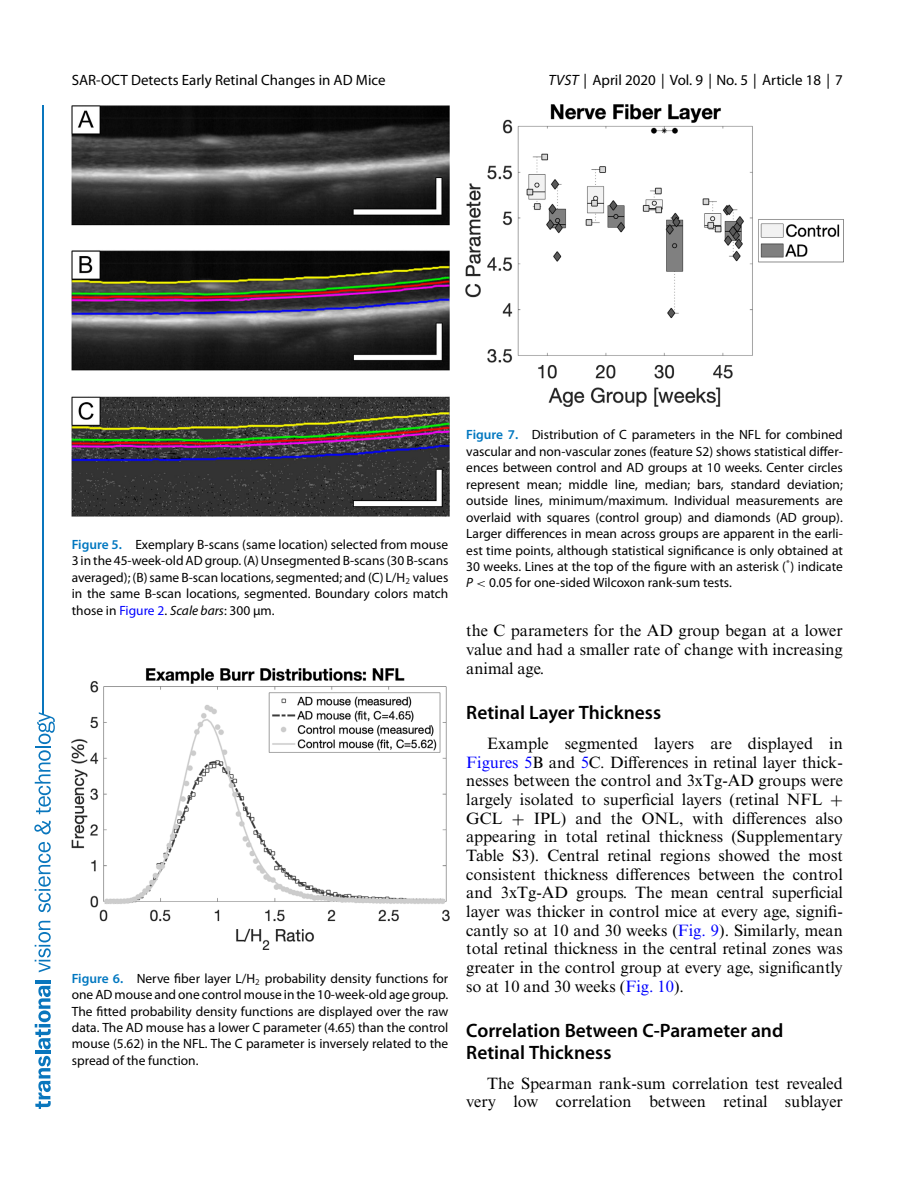
<style>
.page{position:relative;width:918px;height:1188px;background:#fff}
.page>*{position:absolute;margin:0;border:0;box-sizing:border-box;transform-origin:0 0}
.t1{font:600 19.5px/21.6px "Myriad Pro";color:#000}
.t2{font:16.5px/18.8px "Times NRMT Pro";color:#000;text-align:justify}
.t3{font:15px "Myriad Pro";color:#000}
.t4{font:13.5px/16.5px "Myriad Pro";color:#000;text-align:justify}
.s1{font-style:italic}
.s2{font-weight:600;color:#0077c0}
.s3{color:#00f}
.s4{font-family:"RMTMI"}
.s5{font-family:"MTSY"}
</style>
<div class="page">
<hr style="left:42px;top:105px;width:2px;height:608px;background:#0976bd">
<svg style="left:35px;top:1056px;width:16px;height:53px"></svg>
<hr style="left:35px;top:1051px;width:15px;height:3px;background:#0976bd">
<svg style="left:35px;top:986px;width:16px;height:63px"></svg>
<hr style="left:35px;top:980px;width:15px;height:3px;background:#0976bd">
<svg style="left:35px;top:921px;width:16px;height:51px"></svg>
<svg style="left:35px;top:842px;width:16px;height:70px"></svg>
<svg style="left:34px;top:821px;width:17px;height:13px"></svg>
<svg style="left:35px;top:712px;width:20px;height:102px"></svg>
<img style="left:71px;top:106px;width:378px;height:410px">
<img style="left:71px;top:669px;width:378px;height:281px">
<img style="left:466px;top:105px;width:378px;height:302px">
<p class="t3" style="left:72px;top:75px;width:315px">SAR-OCT Detects Early Retinal Changes in AD Mice</p>
<p class="t3" style="left:548px;top:75px;width:296px"><span class="s1">TVST</span> | April 2020 | Vol. 9 | No. 5 | Article 18 | 7</p>
<p class="t4" style="left:72px;top:537px;width:378px"><span class="s2">Figure 5.</span> Exemplary B-scans (same location) selected from mouse 3 in the 45-week-old AD group. (A) Unsegmented B-scans (30 B-scans averaged); (B) same B-scan locations, segmented; and (C) L/H<sub>2</sub> values in the same B-scan locations, segmented. Boundary colors match those in <span class="s3">Figure 2</span>. <span class="s1">Scale bars</span>: 300 μm.</p>
<p class="t4" style="left:72px;top:971px;width:378px"><span class="s2">Figure 6.</span> Nerve fiber layer L/H<sub>2</sub> probability density functions for one AD mouse and one control mouse in the 10-week-old age group.<br>The fitted probability density functions are displayed over the raw data. The AD mouse has a lower C parameter (4.65) than the control mouse (5.62) in the NFL. The C parameter is inversely related to the spread of the function.</p>
<p class="t4" style="left:466px;top:428px;width:378px"><span class="s2">Figure 7.</span> Distribution of C parameters in the NFL for combined vascular and non-vascular zones (feature S2) shows statistical differ&shy;ences between control and AD groups at 10 weeks. Center circles represent mean; middle line, median; bars, standard deviation; outside lines, minimum/maximum. Individual measurements are overlaid with squares (control group) and diamonds (AD group).<br>Larger differences in mean across groups are apparent in the earli&shy;est time points, although statistical significance is only obtained at 30 weeks. Lines at the top of the figure with an asterisk (<sup>*</sup>) indicate <span class="s1">P</span> <span class="s4">&lt;</span> 0.05 for one-sided Wilcoxon rank-sum tests.</p>
<p class="t2" style="left:466px;top:623px;width:378px">the C parameters for the AD group began at a lower value and had a smaller rate of change with increasing animal age.</p>
<h1 class="t1" style="left:466px;top:703px;width:196px">Retinal Layer Thickness</h1>
<p class="t2" style="left:466px;top:735px;width:378px;text-indent:21px">Example segmented layers are displayed in <span class="s3">Figures 5</span>B and <span class="s3">5</span>C. Differences in retinal layer thick&shy;nesses between the control and 3xTg-AD groups were largely isolated to superficial layers (retinal NFL <span class="s5">+ </span>GCL <span class="s5">+</span> IPL) and the ONL, with differences also appearing in total retinal thickness (Supplementary Table S3). Central retinal regions showed the most consistent thickness differences between the control and 3xTg-AD groups. The mean central superficial layer was thicker in control mice at every age, signifi&shy;cantly so at 10 and 30 weeks (<span class="s3">Fig. 9</span>). Similarly, mean total retinal thickness in the central retinal zones was greater in the control group at every age, significantly so at 10 and 30 weeks (<span class="s3">Fig. 10</span>).</p>
<h1 class="t1" style="left:466px;top:1021px;width:319px">Correlation Between C-Parameter and<br>Retinal Thickness</h1>
<p class="t2" style="left:466px;top:1075px;width:378px;text-align:right">The Spearman rank-sum correlation test revealed very low correlation between retinal sublayer</p>
</div>
